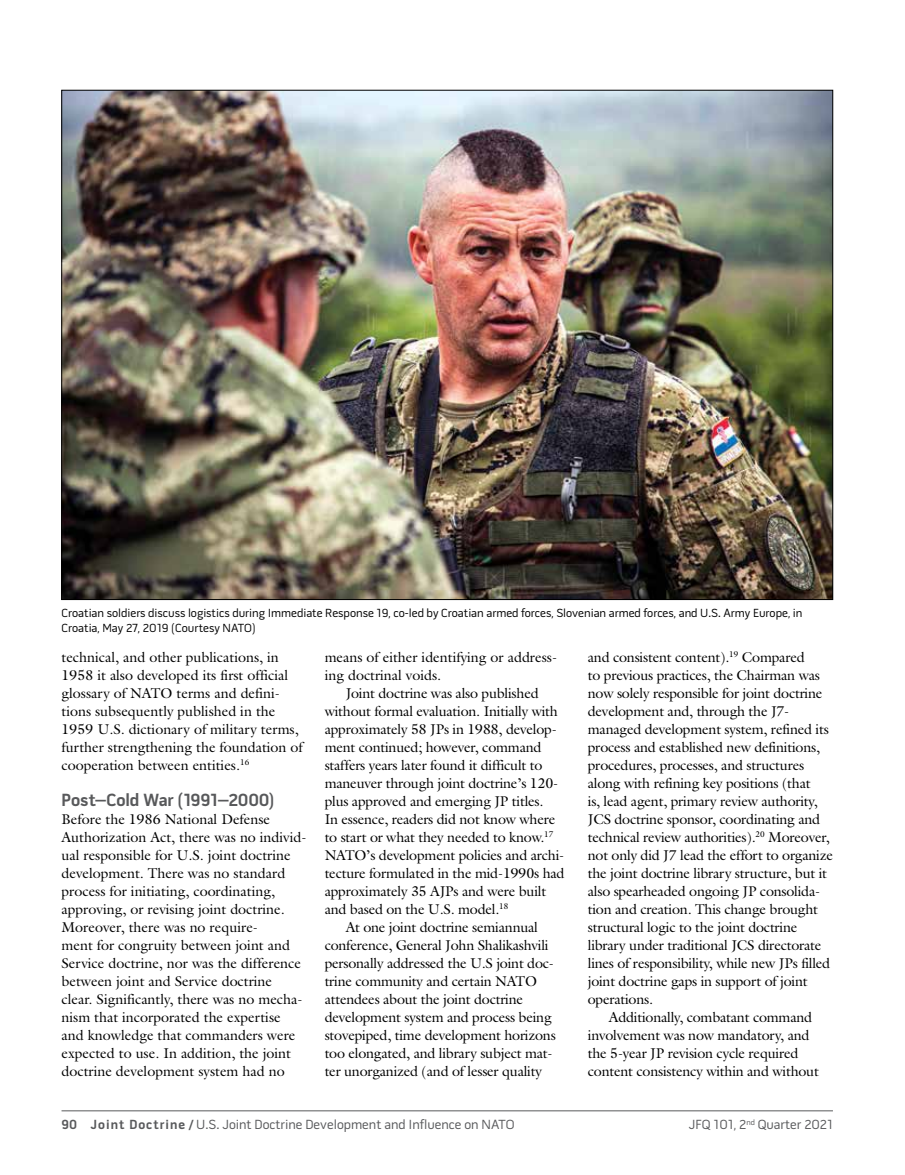
<style>
.page{position:relative;width:905px;height:1175px;background:#fff}
.page>*{position:absolute;margin:0;border:0;box-sizing:border-box;transform-origin:0 0}
.t1{font:700 18px "Pill Gothic 600 mg";letter-spacing:-.01em;color:#58595b}
.t2{font:14.25px/18px "Galliard Std";letter-spacing:-.015em;color:#000}
.t3{font:13.5px "Pill Gothic 600 mg";color:#58595b}
.t4{font:12px/15px "Pill Gothic 600 mg";color:#000}
.s1{font-weight:700}
</style>
<div class="page">
<hr style="left:62px;top:1110px;width:770px;height:1px;background:#58595b">
<img style="left:64px;top:92px;width:766px;height:506px">
<p class="t4" style="left:61px;top:606px;width:742px">Croatian soldiers discuss logistics during Immediate Response 19, co-led by Croatian armed forces, Slovenian armed forces, and U.S. Army Europe, in<br>Croatia, May 27, 2019 (Courtesy NATO)</p>
<p class="t2" style="left:62px;top:647px;width:243px">technical, and other publications, in 1958 it also developed its first official glossary of NATO terms and defini&shy;tions subsequently published in the 1959 U.S. dictionary of military terms, further strengthening the foundation of cooperation between entities.<sup>16</sup></p>
<p class="t1" style="left:62px;top:792px;width:215px">Post–Cold War (1991–2000)</p>
<p class="t2" style="left:62px;top:809px;width:247px">Before the 1986 National Defense Authorization Act, there was no individ&shy;ual responsible for U.S. joint doctrine development. There was no standard process for initiating, coordinating, approving, or revising joint doctrine.<br>Moreover, there was no require-<br>ment for congruity between joint and Service doctrine, nor was the difference between joint and Service doctrine clear. Significantly, there was no mecha&shy;nism that incorporated the expertise<br>and knowledge that commanders were expected to use. In addition, the joint doctrine development system had no</p>
<p class="t2" style="left:324px;top:647px;width:234px">means of either identifying or address&shy;ing doctrinal voids.</p>
<p class="t2" style="left:346px;top:683px;width:194px">Joint doctrine was also published</p>
<p class="t2" style="left:324px;top:701px;width:235px">without formal evaluation. Initially with</p>
<p class="t2" style="left:324px;top:719px;width:234px">approximately 58 JPs in 1988, develop-</p>
<p class="t2" style="left:324px;top:737px;width:218px">ment continued; however, command</p>
<p class="t2" style="left:324px;top:755px;width:219px">staffers years later found it difficult to</p>
<p class="t2" style="left:324px;top:773px;width:235px">maneuver through joint doctrine’s 120-</p>
<p class="t2" style="left:324px;top:791px;width:220px">plus approved and emerging JP titles.</p>
<p class="t2" style="left:324px;top:809px;width:232px">In essence, readers did not know where</p>
<p class="t2" style="left:324px;top:827px;width:230px">to start or what they needed to know.<sup>17</sup></p>
<p class="t2" style="left:324px;top:845px;width:241px">NATO’s development policies and archi-</p>
<p class="t2" style="left:324px;top:863px;width:241px">tecture formulated in the mid-1990s had</p>
<p class="t2" style="left:324px;top:881px;width:223px">approximately 35 AJPs and were built</p>
<p class="t2" style="left:324px;top:899px;width:185px">and based on the U.S. model.<sup>18</sup></p>
<p class="t2" style="left:345px;top:917px;width:194px">At one joint doctrine semiannual</p>
<p class="t2" style="left:324px;top:935px;width:225px">conference, General John Shalikashvili</p>
<p class="t2" style="left:324px;top:953px;width:231px">personally addressed the U.S joint doc-</p>
<p class="t2" style="left:324px;top:971px;width:214px">trine community and certain NATO</p>
<p class="t2" style="left:324px;top:989px;width:200px">attendees about the joint doctrine</p>
<p class="t2" style="left:324px;top:1007px;width:228px">development system and process being</p>
<p class="t2" style="left:324px;top:1025px;width:233px">stovepiped, time development horizons</p>
<p class="t2" style="left:324px;top:1043px;width:229px">too elongated, and library subject mat-</p>
<p class="t2" style="left:324px;top:1061px;width:219px">ter unorganized (and of lesser quality</p>
<p class="t2" style="left:587px;top:647px;width:247px">and consistent content).<sup>19</sup> Compared<br>to previous practices, the Chairman was now solely responsible for joint doctrine development and, through the J7- managed development system, refined its process and established new definitions, procedures, processes, and structures along with refining key positions (that<br>is, lead agent, primary review authority, JCS doctrine sponsor, coordinating and technical review authorities).<sup>20</sup> Moreover, not only did J7 lead the effort to organize the joint doctrine library structure, but it also spearheaded ongoing JP consolida&shy;tion and creation. This change brought structural logic to the joint doctrine library under traditional JCS directorate lines of responsibility, while new JPs filled joint doctrine gaps in support of joint operations.</p>
<p class="t2" style="left:588px;top:1007px;width:232px;text-indent:21px">Additionally, combatant command involvement was now mandatory, and the 5-year JP revision cycle required content consistency within and without</p>
<p class="t3" style="left:62px;top:1119px;width:454px"><span class="s1">90 Joint Doctrine /</span> U.S. Joint Doctrine Development and Influence on NATO</p>
<p class="t3" style="left:689px;top:1119px;width:145px">JFQ 101, 2<sup>nd</sup> Quarter 2021</p>
</div>
